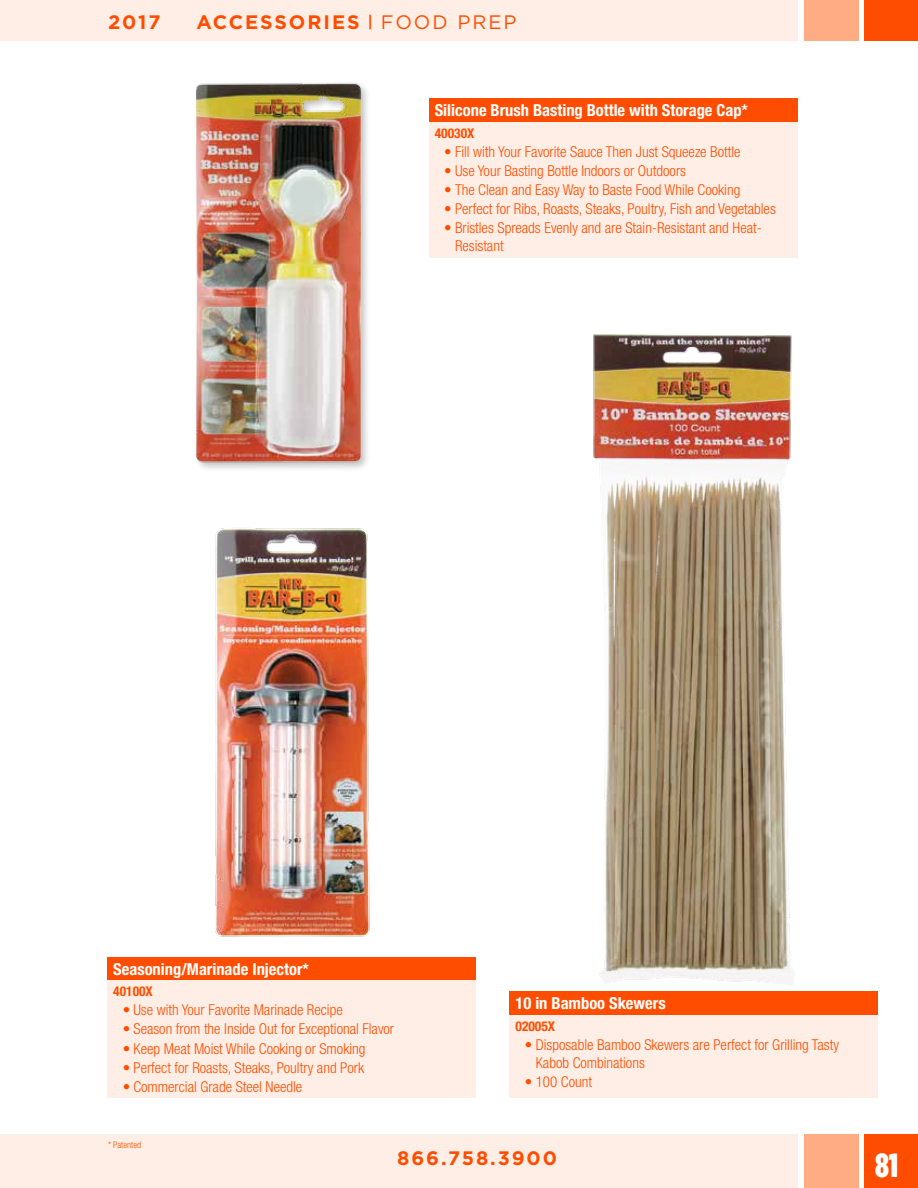
<style>
.page{position:relative;width:918px;height:1188px;background:#fff}
.page>*{position:absolute;margin:0;border:0;box-sizing:border-box;transform-origin:0 0}
.t1{font:33.45px "Gotham Condensed X Black";color:#fff}
.t2{font:700 19.5px "Gotham";letter-spacing:.1em;color:#ff4d00}
.t3{font:700 condensed 16.5px "Helvetica Neue LT Std";color:#fff}
.t4{font:300 condensed 15px/18px "Helvetica Neue LT Std";color:#ff4d00}
.t5{font:700 condensed 13.5px "Helvetica Neue LT Std";color:#ff4d00}
.t6{font:300 condensed 9px "Helvetica Neue LT Std";color:#ff4d00}
.s1{font-family:"Helvetica Neue LT Std";font-weight:500;font-stretch:condensed}
.s2{font-weight:400}
</style>
<div class="page">
<div style="left:804px;top:1134px;width:54px;height:54px;background:#ffac84"></div>
<div style="left:864px;top:1134px;width:54px;height:54px;background:#ff4d00"></div>
<div style="left:0;top:1134px;width:798px;height:54px;background:#ffeee5"></div>
<div style="left:804px;top:0;width:54px;height:41px;background:#ffac84"></div>
<div style="left:864px;top:0;width:54px;height:41px;background:#ff4d00"></div>
<div style="left:0;top:0;width:798px;height:41px;background:#ffeee5"></div>
<img style="left:195px;top:82px;width:173px;height:387px">
<div style="left:429px;top:98px;width:368px;height:24px;background:#ff4d00"></div>
<div style="left:429px;top:122px;width:368px;height:135px;background:#ffeee5"></div>
<img style="left:215px;top:528px;width:155px;height:409px">
<img style="left:593px;top:334px;width:202px;height:651px">
<div style="left:107px;top:957px;width:369px;height:24px;background:#ff4d00"></div>
<div style="left:107px;top:981px;width:369px;height:117px;background:#ffeee5"></div>
<div style="left:510px;top:991px;width:368px;height:24px;background:#ff4d00"></div>
<div style="left:510px;top:1015px;width:368px;height:83px;background:#ffeee5"></div>
<h2 class="t2" style="left:108px;top:9px;width:54px">2017</h2>
<h2 class="t2" style="left:196px;top:9px;width:322px">ACCESSORIES <span class="s1">|</span> <span class="s2">FOOD PREP</span></h2>
<p class="t3" style="left:435px;top:100px;width:315px">Silicone Brush Basting Bottle with Storage Cap*</p>
<p class="t5" style="left:435px;top:125px;width:41px">40030X</p>
<p class="t4" style="left:444px;top:142px;width:298px">• Fill with Your Favorite Sauce Then Just Squeeze Bottle</p>
<p class="t4" style="left:444px;top:161px;width:243px">• Use Your Basting Bottle Indoors or Outdoors</p>
<p class="t4" style="left:444px;top:181px;width:298px">• The Clean and Easy Way to Baste Food While Cooking</p>
<p class="t4" style="left:444px;top:200px;width:333px">• Perfect for Ribs, Roasts, Steaks, Poultry, Fish and Vegetables</p>
<p class="t4" style="left:455px;top:219px;width:308px;text-indent:-11px">• Bristles Spreads Evenly and are Stain-Resistant and Heat-<br>Resistant</p>
<p class="t3" style="left:113px;top:959px;width:197px">Seasoning/Marinade Injector*</p>
<p class="t5" style="left:113px;top:983px;width:41px">40100X</p>
<p class="t4" style="left:123px;top:1001px;width:222px">• Use with Your Favorite Marinade Recipe</p>
<p class="t4" style="left:123px;top:1020px;width:273px">• Season from the Inside Out for Exceptional Flavor</p>
<p class="t4" style="left:123px;top:1039px;width:244px">• Keep Meat Moist While Cooking or Smoking</p>
<p class="t4" style="left:123px;top:1058px;width:243px">• Perfect for Roasts, Steaks, Poultry and Pork</p>
<p class="t4" style="left:123px;top:1077px;width:181px">• Commercial Grade Steel Needle</p>
<p class="t6" style="left:108px;top:1140px;width:35px">* Patented</p>
<p class="t3" style="left:516px;top:993px;width:152px">10 in Bamboo Skewers</p>
<p class="t5" style="left:516px;top:1018px;width:41px">02005X</p>
<p class="t4" style="left:536px;top:1035px;width:305px;text-indent:-11px">• Disposable Bamboo Skewers are Perfect for Grilling Tasty<br>Kabob Combinations</p>
<p class="t4" style="left:525px;top:1073px;width:69px">• 100 Count</p>
<h2 class="t2" style="left:397px;top:1145px;width:161px">866.758.3900</h2>
<h1 class="t1" style="left:875px;top:1146px;width:25px">81</h1>
</div>
